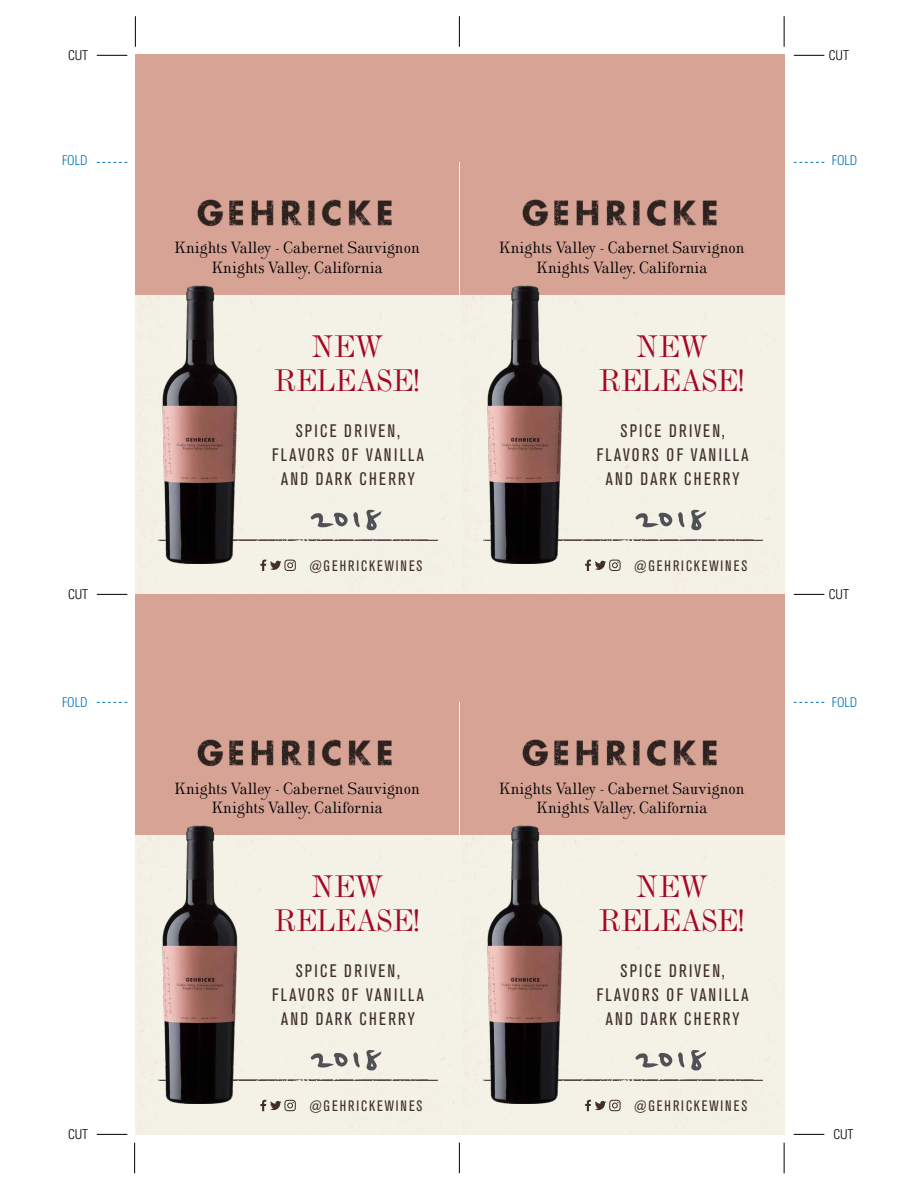
<style>
.page{position:relative;width:918px;height:1188px;background:#fff}
.page>*{position:absolute;margin:0;border:0;box-sizing:border-box;transform-origin:0 0}
.t1{font:condensed 33.75px/33.8px "Modern";letter-spacing:-.02em;color:#a30823;text-align:center}
.t2{font:condensed 18px/24px "Akzidenz Grotesk BE";letter-spacing:.12em;color:#402f2d;text-align:center}
.t3{font:16.5px/19.8px "AT Burin Roman";color:#000;text-align:center}
.t4{font:condensed 15px "Akzidenz Grotesk BE";letter-spacing:.12em;color:#402f2d}
.t5{font:300 condensed 13.5px "Univers";color:#000}
.t6{font:300 condensed 13.5px "Univers";color:#0072bc}
</style>
<div class="page">
<hr style="left:459px;top:16px;width:1px;height:31px;background:#000">
<hr style="left:459px;top:1143px;width:1px;height:30px;background:#000">
<hr style="left:97px;top:594px;width:30px;height:1px;background:#000">
<hr style="left:794px;top:594px;width:30px;height:1px;background:#000">
<svg style="left:97px;top:702px;width:30px;height:1px"></svg>
<svg style="left:794px;top:702px;width:30px;height:1px"></svg>
<svg style="left:794px;top:162px;width:30px;height:1px"></svg>
<hr style="left:784px;top:16px;width:1px;height:31px;background:#000">
<hr style="left:134px;top:1143px;width:1px;height:30px;background:#000">
<hr style="left:784px;top:1143px;width:1px;height:30px;background:#000">
<hr style="left:794px;top:55px;width:30px;height:1px;background:#000">
<hr style="left:97px;top:1134px;width:30px;height:1px;background:#000">
<hr style="left:794px;top:1134px;width:30px;height:1px;background:#000">
<svg style="left:97px;top:162px;width:30px;height:1px"></svg>
<hr style="left:135px;top:16px;width:1px;height:31px;background:#000">
<hr style="left:97px;top:55px;width:30px;height:1px;background:#000">
<div style="left:135px;top:295px;width:649px;height:299px;background:#f4f1e7"></div>
<div style="left:156px;top:520px;width:284px;height:34px;background:#f4f1e7"></div>
<div style="left:135px;top:54px;width:325px;height:241px;background:#d6a395"></div>
<svg style="left:260px;top:560px;width:36px;height:11px"></svg>
<img style="left:197px;top:199px;width:195px;height:28px">
<img style="left:159px;top:285px;width:82px;height:278px">
<svg style="left:311px;top:510px;width:70px;height:20px"></svg>
<div style="left:135px;top:835px;width:649px;height:299px;background:#f4f1e7"></div>
<div style="left:156px;top:1060px;width:284px;height:34px;background:#f4f1e7"></div>
<div style="left:135px;top:594px;width:325px;height:241px;background:#d6a395"></div>
<svg style="left:260px;top:1100px;width:36px;height:11px"></svg>
<img style="left:197px;top:740px;width:195px;height:27px">
<img style="left:159px;top:825px;width:82px;height:278px">
<svg style="left:311px;top:1050px;width:70px;height:21px"></svg>
<div style="left:481px;top:520px;width:284px;height:34px;background:#f4f1e7"></div>
<div style="left:460px;top:54px;width:324px;height:241px;background:#d6a395"></div>
<svg style="left:585px;top:560px;width:36px;height:11px"></svg>
<img style="left:522px;top:199px;width:195px;height:28px">
<img style="left:484px;top:285px;width:82px;height:278px">
<svg style="left:635px;top:512px;width:49px;height:16px"></svg>
<svg style="left:690px;top:510px;width:16px;height:20px"></svg>
<div style="left:481px;top:1060px;width:284px;height:34px;background:#f4f1e7"></div>
<div style="left:460px;top:594px;width:324px;height:241px;background:#d6a395"></div>
<svg style="left:585px;top:1100px;width:36px;height:11px"></svg>
<img style="left:522px;top:740px;width:195px;height:27px">
<img style="left:484px;top:825px;width:82px;height:278px">
<svg style="left:635px;top:1052px;width:49px;height:17px"></svg>
<svg style="left:690px;top:1050px;width:16px;height:21px"></svg>
<p class="t5" style="left:68px;top:47px;width:22px">CUT</p>
<p class="t5" style="left:829px;top:47px;width:22px">CUT</p>
<p class="t6" style="left:62px;top:153px;width:27px">FOLD</p>
<p class="t6" style="left:832px;top:153px;width:27px">FOLD</p>
<p class="t3" style="left:175px;top:239px;width:247px">Knights Valley - Cabernet Sauvignon<br>Knights Valley, California</p>
<p class="t3" style="left:499px;top:239px;width:247px">Knights Valley - Cabernet Sauvignon<br>Knights Valley, California</p>
<h1 class="t1" style="left:274px;top:330px;width:149px">NEW<br>RELEASE!</h1>
<p class="t2" style="left:272px;top:419px;width:153px">SPICE DRIVEN,<br>FLAVORS OF VANILLA<br>AND DARK CHERRY</p>
<h1 class="t1" style="left:598px;top:330px;width:149px">NEW<br>RELEASE!</h1>
<p class="t2" style="left:597px;top:419px;width:153px">SPICE DRIVEN,<br>FLAVORS OF VANILLA<br>AND DARK CHERRY</p>
<p class="t4" style="left:309px;top:557px;width:115px">@GEHRICKEWINES</p>
<p class="t4" style="left:634px;top:557px;width:115px">@GEHRICKEWINES</p>
<p class="t5" style="left:68px;top:586px;width:22px">CUT</p>
<p class="t5" style="left:829px;top:586px;width:22px">CUT</p>
<p class="t6" style="left:62px;top:694px;width:27px">FOLD</p>
<p class="t6" style="left:832px;top:694px;width:27px">FOLD</p>
<p class="t3" style="left:175px;top:779px;width:247px">Knights Valley - Cabernet Sauvignon<br>Knights Valley, California</p>
<p class="t3" style="left:499px;top:779px;width:247px">Knights Valley - Cabernet Sauvignon<br>Knights Valley, California</p>
<h1 class="t1" style="left:274px;top:870px;width:149px">NEW<br>RELEASE!</h1>
<p class="t2" style="left:272px;top:959px;width:153px">SPICE DRIVEN,<br>FLAVORS OF VANILLA<br>AND DARK CHERRY</p>
<h1 class="t1" style="left:598px;top:870px;width:149px">NEW<br>RELEASE!</h1>
<p class="t2" style="left:597px;top:959px;width:153px">SPICE DRIVEN,<br>FLAVORS OF VANILLA<br>AND DARK CHERRY</p>
<p class="t4" style="left:309px;top:1098px;width:115px">@GEHRICKEWINES</p>
<p class="t4" style="left:634px;top:1098px;width:115px">@GEHRICKEWINES</p>
<p class="t5" style="left:68px;top:1127px;width:22px">CUT</p>
<p class="t5" style="left:833px;top:1127px;width:22px">CUT</p>
</div>
